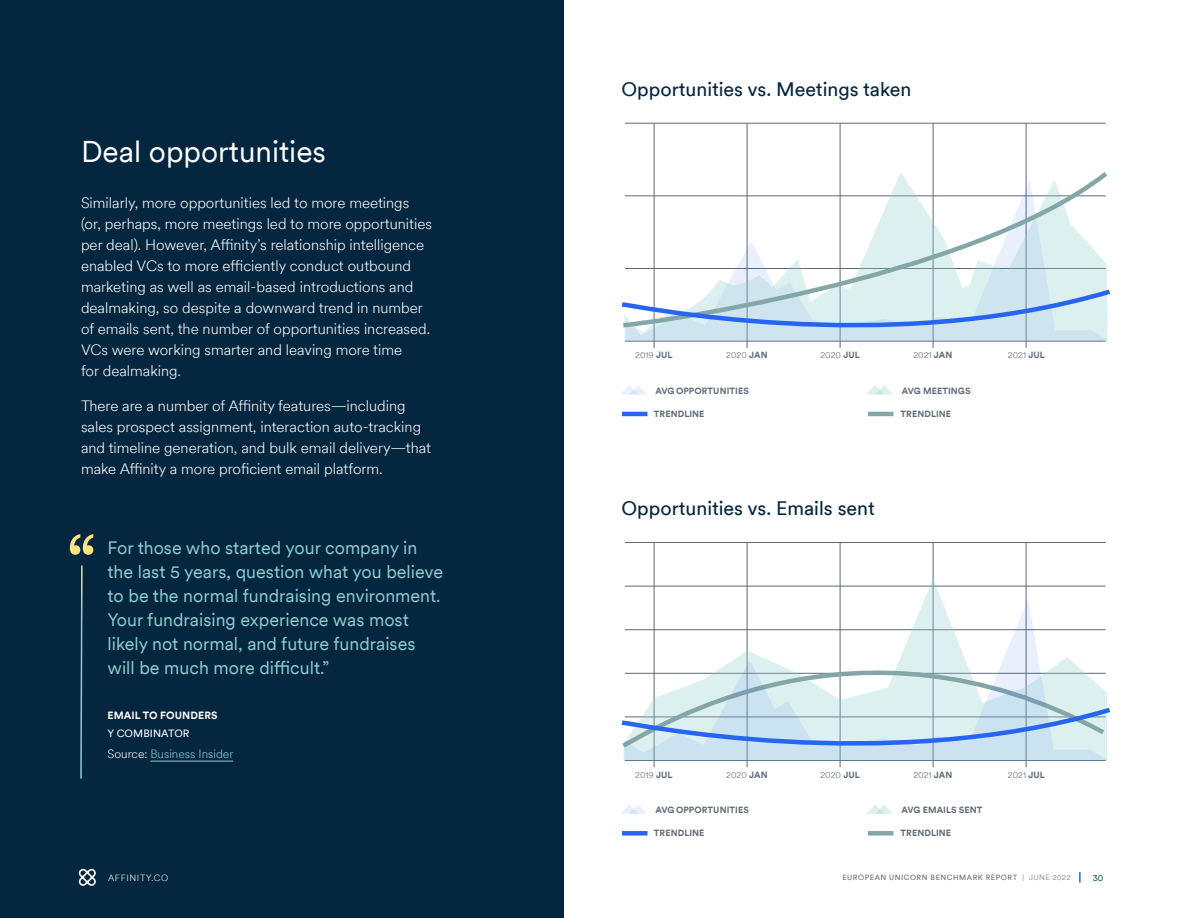
<style>
.page{position:relative;width:1188px;height:918px;background:#fff}
.page>*{position:absolute;margin:0;border:0;box-sizing:border-box;transform-origin:0 0}
.Heading_2__Light{font:30px "Circular XXTT";color:#fff}
.Heading_3__Dark{font:19.5px "Circular XXTT";color:#04263f}
.Quote__Light{font:18px/24px "Circular XXTT";color:#8fced0}
.Paragraph_Style__Lig{font:300 15px/21px "Circular XXTT";color:#fff}
.Quote_Sorece{font:300 12px "Circular XXTT";color:#8fced0}
.Quote_Sorece-2{font:700 10.5px/18px "Circular XXTT";letter-spacing:.01em;color:#fff}
.Data_Label{font:700 9px "Circular XXTT";letter-spacing:.01em;color:#606975}
.Data_Label-2{font:300 9px "Circular XXTT";color:#606975}
.t1{font:300 9px "Circular XXTT";letter-spacing:.07em;color:#fff}
.t2{font:9px "Circular XXTT";color:#094d4f}
.t3{font:7.5px "Circular XXTT";letter-spacing:.07em;color:#606975}
.s1{font-weight:400}
.s2{color:#fff}
.s3{font-weight:700}
.s4{font-weight:300}
</style>
<div class="page">
<svg style="left:1079px;top:872px;width:2px;height:11px"></svg>
<div style="left:0;top:0;width:564px;height:918px;background:#04263f"></div>
<svg style="left:79px;top:869px;width:17px;height:17px"></svg>
<hr style="left:625px;top:123px;width:481px;height:1px;background:#606975">
<hr style="left:654px;top:123px;width:1px;height:225px;background:#606975">
<hr style="left:747px;top:123px;width:1px;height:225px;background:#606975">
<hr style="left:840px;top:123px;width:1px;height:225px;background:#606975">
<hr style="left:933px;top:123px;width:1px;height:225px;background:#606975">
<hr style="left:1026px;top:123px;width:1px;height:225px;background:#606975">
<svg style="left:621px;top:385px;width:25px;height:9px"></svg>
<hr style="left:622px;top:412px;width:25px;height:4px;background:#2665f1">
<svg style="left:867px;top:385px;width:26px;height:9px"></svg>
<hr style="left:868px;top:412px;width:25px;height:4px;background:#84a6a7">
<hr style="left:625px;top:542px;width:481px;height:1px;background:#606975">
<hr style="left:654px;top:543px;width:1px;height:224px;background:#606975">
<hr style="left:747px;top:543px;width:1px;height:224px;background:#606975">
<hr style="left:840px;top:543px;width:1px;height:224px;background:#606975">
<hr style="left:933px;top:543px;width:1px;height:224px;background:#606975">
<hr style="left:1026px;top:543px;width:1px;height:224px;background:#606975">
<svg style="left:621px;top:805px;width:26px;height:9px"></svg>
<div style="left:622px;top:831px;width:25px;height:5px;background:#2665f1"></div>
<svg style="left:866px;top:805px;width:27px;height:9px"></svg>
<div style="left:868px;top:831px;width:25px;height:5px;background:#84a6a7"></div>
<svg style="left:624px;top:579px;width:482px;height:20px"></svg>
<hr style="left:150px;top:761px;width:83px;height:1px;background:#8fced0">
<svg style="left:70px;top:534px;width:23px;height:21px"></svg>
<svg style="left:80px;top:565px;width:3px;height:214px"></svg>
<svg style="left:624px;top:599px;width:483px;height:105px"></svg>
<svg style="left:624px;top:167px;width:483px;height:119px"></svg>
<svg style="left:621px;top:286px;width:490px;height:62px"></svg>
<svg style="left:621px;top:704px;width:490px;height:64px;background:#c7dcec"></svg>
<p class="Heading_2__Light" style="left:81px;top:131px;width:247px">Deal opportunities</p>
<p class="Paragraph_Style__Lig" style="left:81px;top:192px;width:353px">Similarly, more opportunities led to more meetings (or, perhaps, more meetings led to more opportunities per deal). However, Affinity’s relationship intelligence enabled VCs to more efficiently conduct outbound marketing as well as email-based introductions and dealmaking, so despite a downward trend in number of emails sent, the number of opportunities increased.<br>VCs were working smarter and leaving more time<br>for dealmaking.</p>
<p class="Paragraph_Style__Lig" style="left:81px;top:394px;width:352px">There are a number of Affinity features—including sales prospect assignment, interaction auto-tracking and timeline generation, and bulk email delivery—that make Affinity a more proficient email platform.</p>
<p class="Quote__Light" style="left:108px;top:535px;width:337px">For those who started your company in the last 5 years, question what you believe to be the normal fundraising environment.<br>Your fundraising experience was most likely not normal, and future fundraises will be much more difficult.”</p>
<p class="Quote_Sorece-2" style="left:108px;top:706px;width:112px">EMAIL TO FOUNDERS<br><span class="s1">Y COMBINATOR</span></p>
<p class="Quote_Sorece" style="left:108px;top:746px;width:127px"><span class="s2">Source:</span> Business Insider</p>
<p class="Heading_3__Dark" style="left:622px;top:76px;width:291px">Opportunities vs. Meetings taken</p>
<p class="Data_Label-2" style="left:635px;top:349px;width:39px">2019 <span class="s3">JUL</span></p>
<p class="Data_Label-2" style="left:726px;top:349px;width:43px">2020 <span class="s3">JAN</span></p>
<p class="Data_Label-2" style="left:820px;top:349px;width:41px">2020 <span class="s3">JUL</span></p>
<p class="Data_Label-2" style="left:913px;top:349px;width:40px">2021 <span class="s3">JAN</span></p>
<p class="Data_Label-2" style="left:1008px;top:349px;width:38px">2021 <span class="s3">JUL</span></p>
<p class="Data_Label" style="left:655px;top:385px;width:95px">AVG OPPORTUNITIES</p>
<p class="Data_Label" style="left:654px;top:408px;width:52px">TRENDLINE</p>
<p class="Data_Label" style="left:902px;top:385px;width:70px">AVG MEETINGS</p>
<p class="Data_Label" style="left:901px;top:408px;width:52px">TRENDLINE</p>
<p class="Heading_3__Dark" style="left:622px;top:495px;width:255px">Opportunities vs. Emails sent</p>
<p class="Data_Label-2" style="left:635px;top:768px;width:39px">2019 <span class="s3">JUL</span></p>
<p class="Data_Label-2" style="left:726px;top:768px;width:43px">2020 <span class="s3">JAN</span></p>
<p class="Data_Label-2" style="left:820px;top:768px;width:41px">2020 <span class="s3">JUL</span></p>
<p class="Data_Label-2" style="left:913px;top:768px;width:40px">2021 <span class="s3">JAN</span></p>
<p class="Data_Label-2" style="left:1008px;top:768px;width:38px">2021 <span class="s3">JUL</span></p>
<p class="Data_Label" style="left:655px;top:804px;width:95px">AVG OPPORTUNITIES</p>
<p class="Data_Label" style="left:654px;top:827px;width:52px">TRENDLINE</p>
<p class="Data_Label" style="left:901px;top:804px;width:83px">AVG EMAILS SENT</p>
<p class="Data_Label" style="left:901px;top:827px;width:52px">TRENDLINE</p>
<p class="t1" style="left:108px;top:872px;width:62px">AFFINITY.CO</p>
<p class="t3" style="left:842px;top:872px;width:230px">EUROPEAN UNICORN BENCHMARK REPORT <span class="s4">| JUNE 2022</span></p>
<p class="t2" style="left:1093px;top:872px;width:12px">30</p>
</div>
